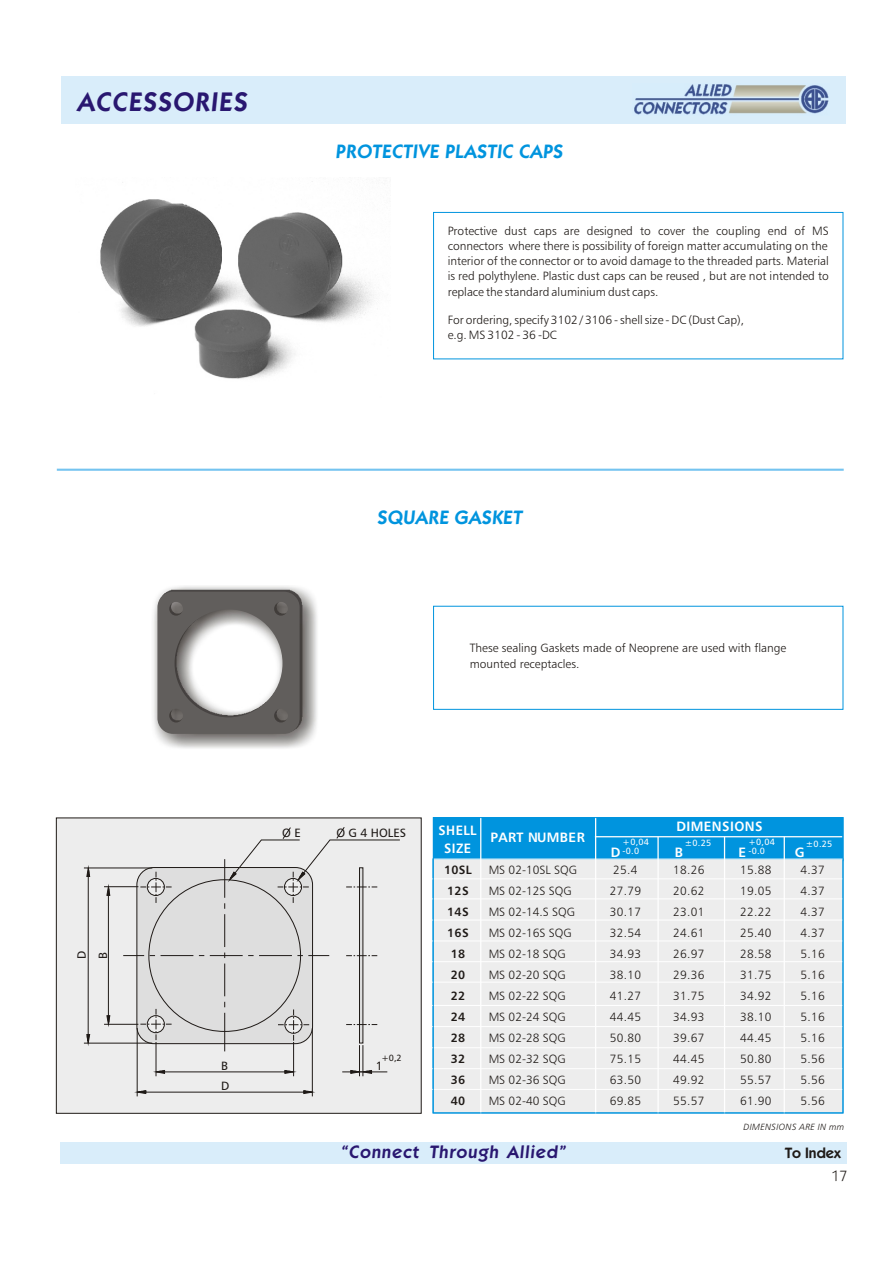
<style>
.page{position:relative;width:894px;height:1263px;background:#fff}
.page>*{position:absolute;margin:0;border:0;box-sizing:border-box;transform-origin:0 0}
.t1{font:26.85px "Kabel Dm BT";letter-spacing:.055em;color:#291770}
.t2{font:19.35px "Kabel Dm BT";letter-spacing:.03em;color:#0094de}
.t3{font:18px "Kabel Dm BT";letter-spacing:.055em;color:#291770}
.t4{font:15px "Kabel Dm BT";color:#1f1a17}
.t5{font:15px "Kabel Bk BT";color:#1f1a17}
.t6{font:700 13.5px "Humnst 777 BT";letter-spacing:.03em;color:#fff}
.t7{font:700 13.5px/18px "Humnst 777 BT";letter-spacing:.03em;color:#fff;text-align:center;scale:.96 1}
.t8{font:12px/21px "Humnst 777 Lt BT";color:#1f1a17;text-align:justify}
.t9{font:12px/21px "Humnst 777 Lt BT";letter-spacing:.03em;color:#1f1a17}
.t10{font:700 12px/21px "Humnst 777 BT";letter-spacing:.03em;color:#1f1a17}
.t11{font:12px/21.1px "Humnst 777 BT";color:#1f1a17}
.t12{font:9px/9px "Humnst 777 BT";letter-spacing:.03em;color:#fff}
.t13{font:italic 9px "Humnst 777 Lt BT";letter-spacing:.03em;color:#1f1a17}
.t14{font:9px "Humnst 777 BT";color:#1f1a17}
</style>
<div class="page">
<div style="left:61px;top:77px;width:785px;height:47px;background:#d9edfa"></div>
<div style="left:60px;top:1142px;width:787px;height:22px;background:#d9edfa"></div>
<img style="left:634px;top:84px;width:195px;height:31px">
<div style="left:56px;top:818px;width:366px;height:296px;background:#ededed;border:1px solid #1f1a17"></div>
<div style="left:136px;top:867px;width:177px;height:177px;background:#dedede;border:1px solid #1f1a17;border-radius:17px"></div>
<img style="left:315px;top:604px;width:2px;height:126px">
<img style="left:153px;top:586px;width:162px;height:162px">
<svg style="left:157px;top:590px;width:145px;height:144px"></svg>
<img style="left:100px;top:181px;width:275px;height:198px">
<div style="left:433px;top:606px;width:410px;height:104px;background:#fff;border:1px solid #0094de"></div>
<div style="left:433px;top:212px;width:410px;height:147px;background:#fff;border:1px solid #0094de"></div>
<hr style="left:57px;top:469px;width:787px;height:2px;background:#75c4f0">
<div style="left:433px;top:817px;width:410px;height:44px;background:#0094de"></div>
<div style="left:433px;top:859px;width:410px;height:254px;background:#ededed"></div>
<hr style="left:480px;top:817px;width:1px;height:297px;background:#fff">
<hr style="left:595px;top:817px;width:1px;height:297px;background:#fff">
<hr style="left:657px;top:837px;width:2px;height:277px;background:#fff">
<hr style="left:724px;top:837px;width:1px;height:277px;background:#fff">
<hr style="left:784px;top:837px;width:1px;height:277px;background:#fff">
<hr style="left:433px;top:859px;width:410px;height:1px;background:#fff">
<hr style="left:432px;top:1005px;width:411px;height:1px;background:#fff">
<hr style="left:432px;top:898px;width:411px;height:1px;background:#fff">
<hr style="left:432px;top:878px;width:411px;height:1px;background:#fff">
<hr style="left:432px;top:1026px;width:411px;height:1px;background:#fff">
<hr style="left:432px;top:920px;width:411px;height:1px;background:#fff">
<hr style="left:432px;top:1047px;width:411px;height:1px;background:#fff">
<hr style="left:432px;top:941px;width:411px;height:1px;background:#fff">
<hr style="left:432px;top:1068px;width:411px;height:1px;background:#fff">
<hr style="left:432px;top:961px;width:411px;height:1px;background:#fff">
<hr style="left:432px;top:1089px;width:411px;height:1px;background:#fff">
<hr style="left:432px;top:982px;width:411px;height:1px;background:#fff">
<div style="left:433px;top:817px;width:410px;height:296px;border:1px solid #0094de"></div>
<hr style="left:595px;top:836px;width:247px;height:1px;background:#fff">
<svg style="left:123px;top:955px;width:21px;height:1px"></svg>
<hr style="left:161px;top:955px;width:32px;height:1px;background:#1f1a17">
<hr style="left:210px;top:955px;width:33px;height:1px;background:#1f1a17">
<hr style="left:259px;top:955px;width:33px;height:1px;background:#1f1a17">
<svg style="left:297px;top:955px;width:32px;height:1px"></svg>
<hr style="left:224px;top:914px;width:1px;height:33px;background:#1f1a17">
<hr style="left:224px;top:964px;width:1px;height:32px;background:#1f1a17">
<hr style="left:224px;top:1013px;width:1px;height:38px;background:#1f1a17">
<svg style="left:359px;top:909px;width:4px;height:134px"></svg>
<hr style="left:156px;top:1042px;width:1px;height:34px;background:#1f1a17">
<hr style="left:293px;top:1042px;width:1px;height:34px;background:#1f1a17">
<hr style="left:165px;top:1071px;width:120px;height:1px;background:#1f1a17">
<svg style="left:153px;top:1070px;width:13px;height:4px"></svg>
<svg style="left:284px;top:1070px;width:13px;height:4px"></svg>
<hr style="left:137px;top:1028px;width:1px;height:68px;background:#1f1a17">
<hr style="left:312px;top:1028px;width:1px;height:68px;background:#1f1a17">
<hr style="left:146px;top:1092px;width:158px;height:1px;background:#1f1a17">
<svg style="left:134px;top:1090px;width:13px;height:5px"></svg>
<svg style="left:303px;top:1090px;width:12px;height:5px"></svg>
<hr style="left:88px;top:877px;width:1px;height:157px;background:#1f1a17">
<hr style="left:108px;top:895px;width:1px;height:121px;background:#1f1a17">
<svg style="left:86px;top:1034px;width:5px;height:12px"></svg>
<hr style="left:84px;top:1043px;width:68px;height:1px;background:#1f1a17">
<hr style="left:104px;top:1024px;width:34px;height:1px;background:#1f1a17">
<svg style="left:106px;top:1015px;width:5px;height:12px"></svg>
<hr style="left:84px;top:868px;width:68px;height:1px;background:#1f1a17">
<svg style="left:86px;top:865px;width:5px;height:13px"></svg>
<svg style="left:106px;top:884px;width:5px;height:12px"></svg>
<svg style="left:346px;top:1024px;width:31px;height:1px"></svg>
<svg style="left:346px;top:955px;width:31px;height:1px"></svg>
<hr style="left:359px;top:1045px;width:1px;height:31px;background:#1f1a17">
<hr style="left:362px;top:1045px;width:1px;height:31px;background:#1f1a17">
<svg style="left:342px;top:1070px;width:45px;height:4px"></svg>
<hr style="left:104px;top:886px;width:34px;height:1px;background:#1f1a17">
<svg style="left:140px;top:872px;width:32px;height:31px"></svg>
<svg style="left:224px;top:827px;width:176px;height:82px"></svg>
<svg style="left:140px;top:1009px;width:32px;height:31px"></svg>
<svg style="left:278px;top:1009px;width:31px;height:32px"></svg>
<h1 class="t1" style="left:78px;top:90px;width:174px">ACCESSORIES</h1>
<h2 class="t2" style="left:336px;top:143px;width:231px">PROTECTIVE PLASTIC CAPS</h2>
<p class="t8" style="left:448px;top:224px;width:383px;line-height:15.3px">Protective dust caps are designed to cover the coupling end of MS connectors where there is possibility of foreign matter accumulating on the interior of the connector or to avoid damage to the threaded parts. Material is red polythylene. Plastic dust caps can be reused , but are not intended to replace the standard aluminium dust caps.</p>
<p class="t8" style="left:448px;top:314px;width:298px;line-height:14.4px">For ordering, specify 3102 / 3106 - shell size - DC (Dust Cap), e.g. MS 3102 - 36 -DC</p>
<h2 class="t2" style="left:377px;top:510px;width:146px">SQUARE GASKET</h2>
<p class="t8" style="left:470px;top:642px;width:318px;line-height:15.3px">These sealing Gaskets made of Neoprene are used with flange mounted receptacles.</p>
<p class="t11" style="left:282px;top:823px;width:20px">O E</p>
<p class="t11" style="left:336px;top:823px;width:71px">O G 4 HOLES</p>
<p class="t7" style="left:439px;top:823px;width:41px">SHELL<br>SIZE</p>
<p class="t6" style="left:490px;top:832px;width:96px">PART NUMBER</p>
<p class="t6" style="left:677px;top:821px;width:88px">DIMENSIONS</p>
<p class="t12" style="left:685px;top:839px;width:28px">±0.25</p>
<p class="t12" style="left:748px;top:839px;width:28px">+0,04</p>
<p class="t12" style="left:806px;top:840px;width:28px">±0.25</p>
<p class="t12" style="left:748px;top:848px;width:18px">-0.0</p>
<p class="t12" style="left:623px;top:839px;width:28px">+0,04 -0.0</p>
<p class="t6" style="left:611px;top:846px;width:11px">D</p>
<p class="t6" style="left:675px;top:846px;width:10px">B</p>
<p class="t6" style="left:739px;top:846px;width:9px">E</p>
<p class="t6" style="left:795px;top:847px;width:11px">G</p>
<p class="t11" style="left:72px;top:959px;width:10px;rotate:-90deg">D<br>B</p>
<p class="t14" style="left:381px;top:1055px;width:22px">+0,2</p>
<p class="t11" style="left:221px;top:1056px;width:8px">B</p>
<p class="t11" style="left:376px;top:1056px;width:8px">1</p>
<p class="t11" style="left:221px;top:1077px;width:10px">D</p>
<p class="t10" style="left:444px;top:860px;width:29px">10SL<br>12S<br>14S<br>16S<br>18<br>20<br>22<br>24<br>28<br>32<br>36<br>40</p>
<p class="t9" style="left:610px;top:860px;width:33px">25.4<br>27.79<br>30.17<br>32.54<br>34.93<br>38.10<br>41.27<br>44.45<br>50.80<br>75.15<br>63.50<br>69.85</p>
<p class="t8" style="left:740px;top:860px;width:33px">15.88<br>19.05<br>22.22<br>25.40<br>28.58<br>31.75<br>34.92<br>38.10<br>44.45<br>50.80<br>55.57<br>61.90</p>
<p class="t8" style="left:801px;top:860px;width:26px">4.37<br>4.37<br>4.37<br>4.37<br>5.16<br>5.16<br>5.16<br>5.16<br>5.16<br>5.56<br>5.56<br>5.56</p>
<p class="t8" style="left:489px;top:860px;width:90px;text-align:left">MS 02-10SL SQG<br>MS 02-12S SQG<br>MS 02-14.S SQG<br>MS 02-16S SQG<br>MS 02-18 SQG<br>MS 02-20 SQG<br>MS 02-22 SQG<br>MS 02-24 SQG<br>MS 02-28 SQG<br>MS 02-32 SQG<br>MS 02-36 SQG<br>MS 02-40 SQG</p>
<p class="t8" style="left:673px;top:860px;width:33px">18.26<br>20.62<br>23.01<br>24.61<br>26.97<br>29.36<br>31.75<br>34.93<br>39.67<br>44.45<br>49.92<br>55.57</p>
<p class="t13" style="left:744px;top:1123px;width:102px">DIMENSIONS ARE IN mm</p>
<h3 class="t3" style="left:341px;top:1144px;width:228px">“Connect Through Allied”</h3>
<p class="t4" style="left:785px;top:1146px;width:57px">To Index</p>
<p class="t5" style="left:832px;top:1169px;width:18px">17</p>
</div>
